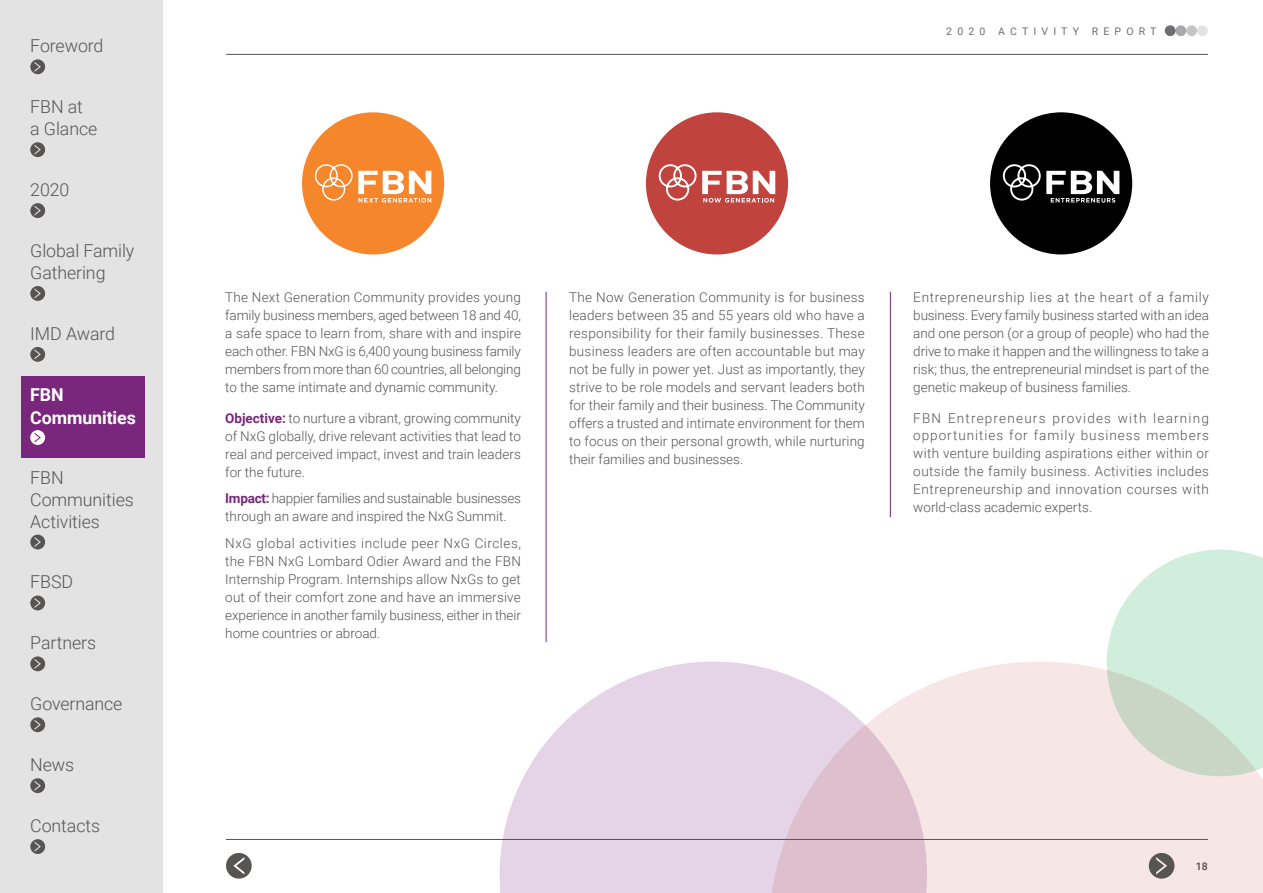
<style>
.page{position:relative;width:1263px;height:893px;background:#fff}
.page>*{position:absolute;margin:0;border:0;box-sizing:border-box;transform-origin:0 0}
.t1{font:300 17.85px/21.9px "Roboto";letter-spacing:-.005em;color:#575454}
.t2{font:700 17.85px/22.5px "Roboto";letter-spacing:-.005em;color:#fff}
.t3{font:300 13.5px/18px "Roboto";color:#575454;text-align:justify}
.t4{font:300 13.5px/18px "Roboto";letter-spacing:-.02em;color:#575454}
.t5{font:10.5px "Roboto";letter-spacing:.495em;color:#6d6e71}
.t6{font:500 10.5px "Roboto";color:#575454}
.s1{font-weight:700;color:#79277c}
</style>
<div class="page">
<hr style="left:546px;top:292px;width:1px;height:350px;background:#79277c">
<hr style="left:890px;top:292px;width:1px;height:225px;background:#79277c">
<div style="left:955px;top:662px;width:308px;height:231px;background:#f6e6e5"></div>
<svg style="left:1092px;top:549px;width:171px;height:242px;background:#dbe9dc"></svg>
<svg style="left:499px;top:633px;width:456px;height:260px;fill:#e4d4e5"></svg>
<div style="left:302px;top:112px;width:142px;height:142px;background:#f6862b;border-radius:50%"></div>
<svg style="left:314px;top:164px;width:117px;height:39px"></svg>
<div style="left:990px;top:112px;width:142px;height:142px;background:#000;border-radius:50%"></div>
<svg style="left:1002px;top:164px;width:117px;height:39px"></svg>
<div style="left:646px;top:112px;width:142px;height:142px;background:#c0433d;border-radius:50%"></div>
<svg style="left:658px;top:164px;width:117px;height:39px"></svg>
<div style="left:0;top:0;width:164px;height:893px;background:#e3e3e4"></div>
<svg style="left:30px;top:59px;width:15px;height:15px"></svg>
<svg style="left:30px;top:142px;width:15px;height:15px"></svg>
<svg style="left:30px;top:203px;width:15px;height:15px"></svg>
<svg style="left:30px;top:286px;width:15px;height:15px"></svg>
<svg style="left:30px;top:347px;width:15px;height:15px"></svg>
<svg style="left:30px;top:535px;width:15px;height:14px"></svg>
<svg style="left:30px;top:595px;width:15px;height:15px"></svg>
<svg style="left:30px;top:656px;width:15px;height:15px"></svg>
<svg style="left:30px;top:717px;width:15px;height:15px"></svg>
<svg style="left:30px;top:778px;width:15px;height:15px"></svg>
<svg style="left:30px;top:839px;width:15px;height:15px"></svg>
<div style="left:1165px;top:25px;width:10px;height:11px;background:#6d6e71;border-radius:50%"></div>
<div style="left:1175px;top:25px;width:11px;height:11px;background:#a7a8a9;border-radius:50%"></div>
<div style="left:1186px;top:25px;width:11px;height:11px;background:#c5c5c6;border-radius:50%"></div>
<div style="left:1197px;top:25px;width:11px;height:11px;background:#e2e2e3;border-radius:50%"></div>
<hr style="left:226px;top:54px;width:982px;height:1px;background:#575454">
<hr style="left:226px;top:839px;width:982px;height:1px;background:#575454">
<svg style="left:1149px;top:853px;width:25px;height:26px"></svg>
<svg style="left:226px;top:853px;width:26px;height:26px"></svg>
<div style="left:21px;top:376px;width:123px;height:81px;background:#79277c"></div>
<svg style="left:30px;top:430px;width:15px;height:15px"></svg>
<h1 class="t1" style="left:30px;top:34px;width:75px">Foreword</h1>
<h1 class="t1" style="left:30px;top:95px;width:69px">FBN at<br>a Glance</h1>
<h1 class="t1" style="left:30px;top:178px;width:41px">2020</h1>
<h1 class="t1" style="left:30px;top:239px;width:106px">Global Family<br>Gathering</h1>
<h1 class="t1" style="left:30px;top:322px;width:86px">IMD Award</h1>
<h1 class="t2" style="left:30px;top:383px;width:107px">FBN<br>Communities</h1>
<h1 class="t1" style="left:30px;top:466px;width:105px">FBN<br>Communities<br>Activities</h1>
<h1 class="t1" style="left:30px;top:570px;width:44px">FBSD</h1>
<h1 class="t1" style="left:30px;top:631px;width:67px">Partners</h1>
<h1 class="t1" style="left:30px;top:692px;width:94px">Governance</h1>
<h1 class="t1" style="left:30px;top:753px;width:45px">News</h1>
<h1 class="t1" style="left:30px;top:814px;width:71px">Contacts</h1>
<p class="t5" style="left:946px;top:24px;width:212px">2020 ACTIVITY REPORT</p>
<p class="t3" style="left:225px;top:288px;width:297px">The Next Generation Community provides young family business members, aged between 18 and 40, a safe space to learn from, share with and inspire each other. FBN NxG is 6,400 young business family members from more than 60 countries, all belonging to the same intimate and dynamic community.</p>
<p class="t3" style="left:225px;top:408px;width:297px"><span class="s1">Objective:</span> to nurture a vibrant, growing community of NxG globally, drive relevant activities that lead to real and perceived impact, invest and train leaders for the future.</p>
<p class="t4" style="left:225px;top:489px;width:297px"><span class="s1">Impact:</span> happier families and sustainable businesses through an aware and inspired the NxG Summit.</p>
<p class="t3" style="left:225px;top:533px;width:297px">NxG global activities include peer NxG Circles, the FBN NxG Lombard Odier Award and the FBN Internship Program. Internships allow NxGs to get out of their comfort zone and have an immersive experience in another family business, either in their home countries or abroad.</p>
<p class="t3" style="left:569px;top:287px;width:297px">The Now Generation Community is for business leaders between 35 and 55 years old who have a responsibility for their family businesses. These business leaders are often accountable but may not be fully in power yet. Just as importantly, they strive to be role models and servant leaders both for their family and their business. The Community offers a trusted and intimate environment for them to focus on their personal growth, while nurturing their families and businesses.</p>
<p class="t3" style="left:913px;top:287px;width:297px">Entrepreneurship lies at the heart of a family business. Every family business started with an idea and one person (or a group of people) who had the drive to make it happen and the willingness to take a risk; thus, the entrepreneurial mindset is part of the genetic makeup of business families.</p>
<p class="t3" style="left:913px;top:408px;width:297px">FBN Entrepreneurs provides with learning opportunities for family business members with venture building aspirations either within or outside the family business. Activities includes Entrepreneurship and innovation courses with world-class academic experts.</p>
<p class="t6" style="left:1196px;top:859px;width:13px">18</p>
</div>
